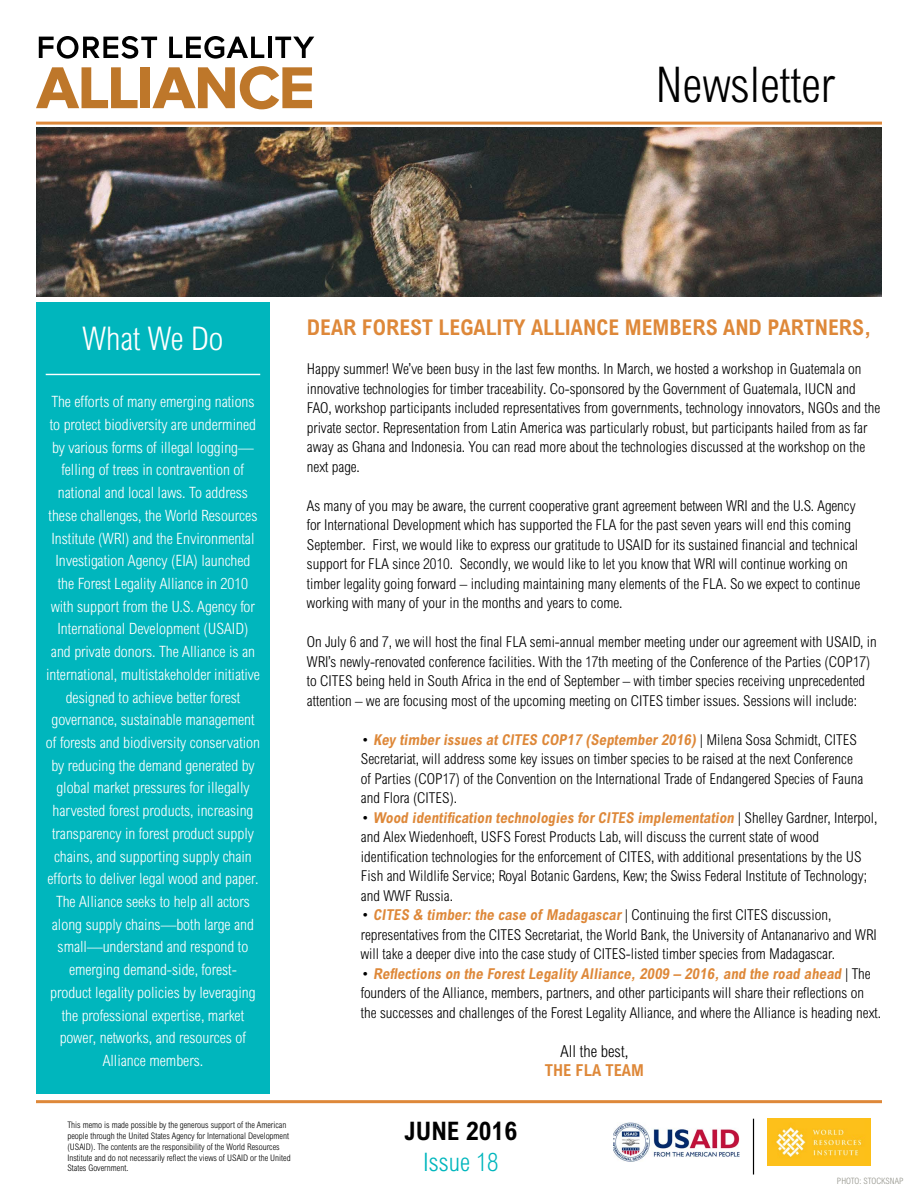
<style>
.page{position:relative;width:918px;height:1188px;background:#fff}
.page>*{position:absolute;margin:0;border:0;box-sizing:border-box;transform-origin:0 0}
.t1{font:300 condensed 49.35px "Arial MT Std";color:#000}
.t2{font:300 condensed 32.7px "Arial MT Std";color:#fff}
.t3{font:700 condensed 25.5px "Arial MT Std";color:#000}
.t4{font:300 condensed 25.5px "Arial MT Std";color:#00b6bd}
.t5{font:700 condensed 21.75px "Arial MT Std";color:#de8839}
.t6{font:300 condensed 16.5px "Arial MT Std";color:#000}
.t7{font:700 condensed 16.5px "Arial MT Std";color:#de8839}
.t8{font:300 condensed 15.6px/22.6px "Arial MT Std";color:#fff;text-align:center}
.t9{font:300 condensed 15px/19.5px "Arial MT Std";color:#000}
.t10{font:300 condensed 9px/10.8px "Arial MT Std";color:#000}
.t11{font:300 condensed 8.7px "Arial MT Std";color:#94948b}
.s1{font-weight:700;color:#de8839}
</style>
<div class="page">
<div style="left:36px;top:302px;width:234px;height:792px;background:#00b6bd"></div>
<hr style="left:46px;top:374px;width:214px;height:1px;background:#fff">
<img style="left:613px;top:1123px;width:126px;height:38px">
<img style="left:767px;top:1119px;width:103px;height:46px">
<hr style="left:753px;top:1119px;width:1px;height:56px;background:#000">
<hr style="left:36px;top:1100px;width:846px;height:3px;background:#de8839">
<img style="left:36px;top:127px;width:846px;height:169px">
<hr style="left:36px;top:122px;width:846px;height:3px;background:#de8839">
<svg style="left:39px;top:36px;width:118px;height:23px"></svg>
<svg style="left:169px;top:36px;width:95px;height:23px"></svg>
<hr style="left:268px;top:37px;width:4px;height:21px;background:#000">
<svg style="left:275px;top:37px;width:39px;height:21px"></svg>
<svg style="left:36px;top:67px;width:102px;height:41px"></svg>
<div style="left:141px;top:67px;width:9px;height:41px;background:#be772a"></div>
<svg style="left:152px;top:66px;width:160px;height:43px"></svg>
<h1 class="t1" style="left:655px;top:57px;width:181px">Newsletter</h1>
<h2 class="t2" style="left:83px;top:320px;width:142px">What We Do</h2>
<p class="t8" style="left:46px;top:391px;width:216px">The efforts of many emerging nations to protect biodiversity are undermined by various forms of illegal logging— felling of trees in contravention of national and local laws. To address these challenges, the World Resources Institute (WRI) and the Environmental Investigation Agency (EIA) launched the Forest Legality Alliance in 2010 with support from the U.S. Agency for International Development (USAID) and private donors. The Alliance is an international, multistakeholder initiative designed to achieve better forest governance, sustainable management of forests and biodiversity conservation by reducing the demand generated by global market pressures for illegally harvested forest products, increasing transparency in forest product supply chains, and supporting supply chain efforts to deliver legal wood and paper.<br>The Alliance seeks to help all actors along supply chains—both large and small—understand and respond to emerging demand-side, forest-<br>product legality policies by leveraging the professional expertise, market power, networks, and resources of Alliance members.</p>
<h3 class="t5" style="left:307px;top:315px;width:566px">DEAR FOREST LEGALITY ALLIANCE MEMBERS AND PARTNERS,</h3>
<p class="t9" style="left:307px;top:359px;width:575px">Happy summer! We’ve been busy in the last few months. In March, we hosted a workshop in Guatemala on innovative technologies for timber traceability. Co-sponsored by the Government of Guatemala, IUCN and FAO, workshop participants included representatives from governments, technology innovators, NGOs and the private sector. Representation from Latin America was particularly robust, but participants hailed from as far away as Ghana and Indonesia. You can read more about the technologies discussed at the workshop on the next page.</p>
<p class="t9" style="left:307px;top:495px;width:555px">As many of you may be aware, the current cooperative grant agreement between WRI and the U.S. Agency for International Development which has supported the FLA for the past seven years will end this coming September. First, we would like to express our gratitude to USAID for its sustained financial and technical support for FLA since 2010. Secondly, we would like to let you know that WRI will continue working on timber legality going forward – including maintaining many elements of the FLA. So we expect to continue working with many of your in the months and years to come.</p>
<p class="t9" style="left:307px;top:632px;width:572px">On July 6 and 7, we will host the final FLA semi-annual member meeting under our agreement with USAID, in WRI’s newly-renovated conference facilities. With the 17th meeting of the Conference of the Parties (COP17) to CITES being held in South Africa in the end of September – with timber species receiving unprecedented attention – we are focusing most of the upcoming meeting on CITES timber issues. Sessions will include:</p>
<p class="t9" style="left:361px;top:729px;width:504px">• <span class="s1">Key timber issues at CITES COP17 (September 2016)</span> | M i l e n a S o s a S ch m i d t , C I T E S Secretariat, will address some key issues on timber species to be raised at the next Conference of Parties (COP17) of the Convention on the International Trade of Endangered Species of Fauna and Flora (CITES).</p>
<p class="t9" style="left:361px;top:807px;width:518px">• <span class="s1">Wood identification technologies for CITES implementation</span> | S h e l l ey G a rd n e r, I n te rp o l , and Alex Wiedenhoeft, USFS Forest Products Lab, will discuss the current state of wood identification technologies for the enforcement of CITES, with additional presentations by the US Fish and Wildlife Service; Royal Botanic Gardens, Kew; the Swiss Federal Institute of Technology; and WWF Russia.</p>
<p class="t9" style="left:361px;top:905px;width:518px">• <span class="s1">CITES &amp; timber: the case of Madagascar</span> | Continuing the first CITES discussion, representatives from the CITES Secretariat, the World Bank, the University of Antananarivo and WRI will take a deeper dive into the case study of CITES-listed timber species from Madagascar.</p>
<p class="t9" style="left:361px;top:963px;width:522px">• <span class="s1">Reflections on the Forest Legality Alliance, 2009 – 2016, and the road ahead</span> | Th e founders of the Alliance, members, partners, and other participants will share their reflections on the successes and challenges of the Forest Legality Alliance, and where the Alliance is heading next.</p>
<p class="t6" style="left:561px;top:1041px;width:69px">All the best,</p>
<p class="t7" style="left:545px;top:1061px;width:101px">THE FLA TEAM</p>
<p class="t10" style="left:67px;top:1120px;width:225px">This memo is made possible by the generous support of the American people through the United States Agency for International Development (USAID). The contents are the responsibility of the World Resources Institute and do not necessarily reflect the views of USAID or the United States Government.</p>
<h3 class="t3" style="left:404px;top:1117px;width:114px">JUNE 2016</h3>
<h3 class="t4" style="left:423px;top:1148px;width:77px">Issue 18</h3>
<p class="t11" style="left:837px;top:1176px;width:68px">PHOTO: STOCKSNAP</p>
</div>
